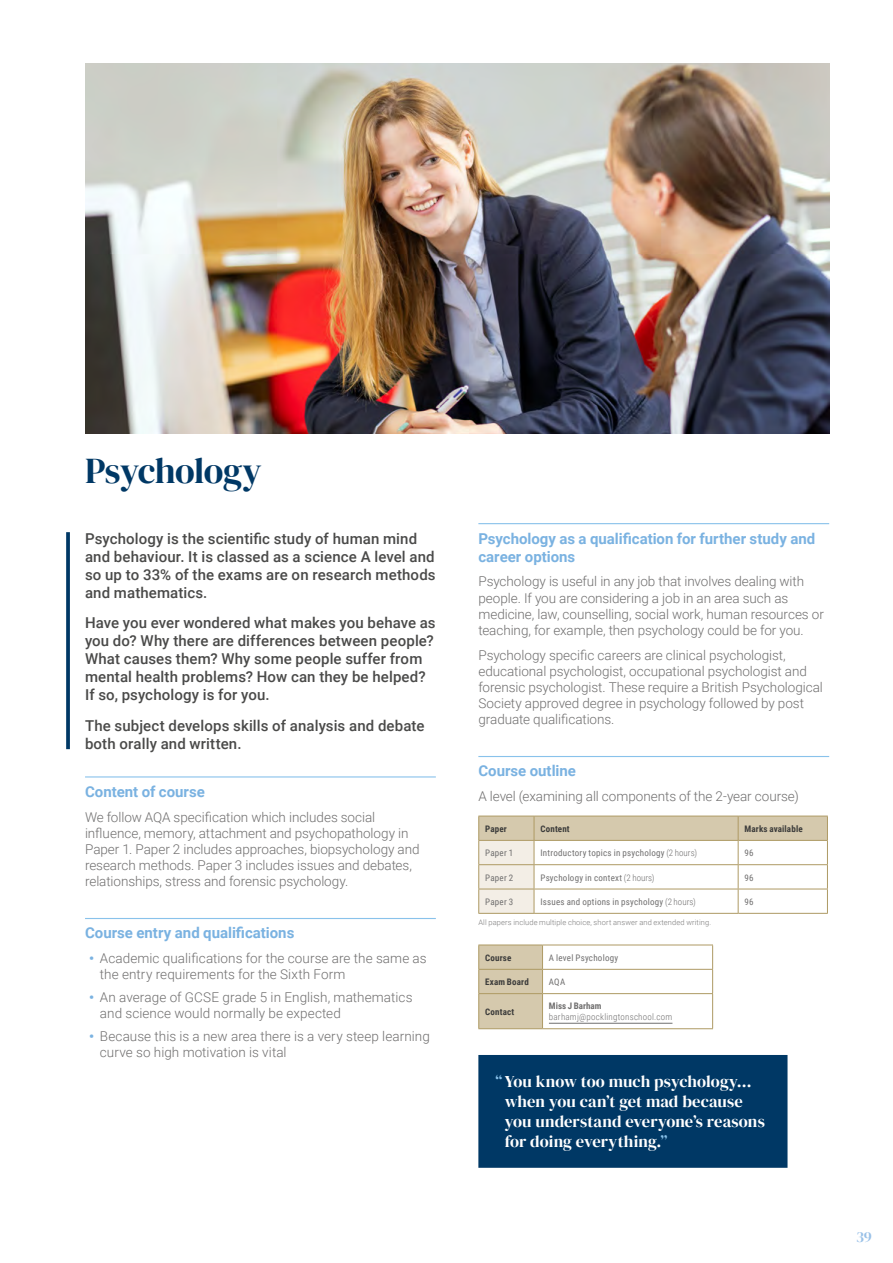
<style>
.page{position:relative;width:893px;height:1263px;background:#fff}
.page>*{position:absolute;margin:0;border:0;box-sizing:border-box;transform-origin:0 0}
.t1{font:36px "DM Serif Display";letter-spacing:-.015em;color:#003865}
.t2{font:16.5px/19.8px "DM Serif Display";color:#fff}
.t3{font:500 15px/18px "Roboto";letter-spacing:.01em;color:#4a4a49}
.t4{font:700 15px/18px "Roboto";color:#7ab2e1}
.t5{font:15px "DM Serif Display";color:#99c1e8}
.t6{font:300 13.5px/16.2px "Roboto";letter-spacing:-.005em;color:#706f6f}
.t7{font:9px "Roboto Condensed";letter-spacing:.025em;color:#706f6f}
.t8{font:700 9px "Roboto Condensed";letter-spacing:.02em;color:#3c3c3b}
.t9{font:300 9px "Roboto Condensed";letter-spacing:.025em;color:#706f6f}
.t10{font:700 9px "Roboto Condensed";letter-spacing:.005em;color:#706f6f}
.t11{font:300 7.5px "Roboto";letter-spacing:.015em;color:#7c7b7b}
.s1{font-weight:900;color:#7ab2e1}
.s2{font-weight:300}
.s3{color:#89c2eb}
</style>
<div class="page">
<svg style="left:66px;top:532px;width:4px;height:217px"></svg>
<hr style="left:85px;top:776px;width:351px;height:1px;background:#89c2eb">
<hr style="left:85px;top:918px;width:351px;height:1px;background:#89c2eb">
<hr style="left:478px;top:523px;width:351px;height:1px;background:#89c2eb">
<hr style="left:478px;top:756px;width:351px;height:1px;background:#89c2eb">
<hr style="left:534px;top:913px;width:204px;height:1px;background:#ae9a64">
<hr style="left:738px;top:913px;width:90px;height:1px;background:#ae9a64">
<svg style="left:478px;top:816px;width:350px;height:97px"></svg>
<hr style="left:478px;top:913px;width:56px;height:1px;background:#ae9a64">
<hr style="left:543px;top:969px;width:170px;height:1px;background:#ae9a64">
<hr style="left:543px;top:993px;width:170px;height:1px;background:#ae9a64">
<hr style="left:543px;top:945px;width:170px;height:1px;background:#ae9a64">
<svg style="left:712px;top:945px;width:1px;height:48px"></svg>
<hr style="left:712px;top:994px;width:1px;height:34px;background:#ae9a64">
<hr style="left:543px;top:1028px;width:170px;height:1px;background:#ae9a64">
<svg style="left:478px;top:945px;width:65px;height:83px;background:#d3c6a9"></svg>
<hr style="left:478px;top:994px;width:1px;height:34px;background:#ae9a64">
<hr style="left:542px;top:994px;width:1px;height:34px;background:#ae9a64">
<hr style="left:478px;top:1028px;width:65px;height:1px;background:#ae9a64">
<hr style="left:549px;top:1023px;width:123px;height:1px;background:#706f6f">
<img style="left:85px;top:64px;width:744px;height:369px">
<div style="left:478px;top:1055px;width:309px;height:113px;background:#003865"></div>
<h1 class="t1" style="left:85px;top:450px;width:178px">Psychology</h1>
<p class="t3" style="left:85px;top:529px;width:352px">Psychology is the scientific study of human mind and behaviour. It is classed as a science A level and so up to 33% of the exams are on research methods and mathematics.</p>
<p class="t3" style="left:85px;top:613px;width:352px">Have you ever wondered what makes you behave as you do? Why there are differences between people?<br>What causes them? Why some people suffer from mental health problems? How can they be helped?<br>If so, psychology is for you.</p>
<p class="t3" style="left:85px;top:716px;width:341px">The subject develops skills of analysis and debate both orally and written.</p>
<p class="t4" style="left:85px;top:782px;width:121px">Content of course</p>
<p class="t6" style="left:85px;top:808px;width:336px">We follow AQA specification which includes social influence, memory, attachment and psychopathology in Paper 1. Paper 2 includes approaches, biopsychology and research methods. Paper 3 includes issues and debates, relationships, stress and forensic psychology.</p>
<p class="t4" style="left:85px;top:923px;width:211px">Course entry and qualifications</p>
<p class="t6" style="left:100px;top:950px;width:328px;text-indent:-11px"><span class="s1">•</span> Academic qualifications for the course are the same as the entry requirements for the Sixth Form</p>
<p class="t6" style="left:100px;top:988px;width:314px;text-indent:-11px"><span class="s1">•</span> An average of GCSE grade 5 in English, mathematics and science would normally be expected</p>
<p class="t6" style="left:100px;top:1027px;width:331px;text-indent:-11px"><span class="s1">•</span> Because this is a new area there is a very steep learning curve so high motivation is vital</p>
<p class="t4" style="left:478px;top:529px;width:338px">Psychology as a qualification for further study and career options</p>
<p class="t6" style="left:478px;top:573px;width:347px">Psychology is useful in any job that involves dealing with people. If you are considering a job in an area such as medicine, law, counselling, social work, human resources or teaching, for example, then psychology could be for you.</p>
<p class="t6" style="left:478px;top:646px;width:346px">Psychology specific careers are clinical psychologist, educational psychologist, occupational psychologist and forensic psychologist. These require a British Psychological Society approved degree in psychology followed by post graduate qualifications.</p>
<p class="t4" style="left:478px;top:762px;width:99px">Course outline</p>
<p class="t6" style="left:478px;top:788px;width:322px">A level (examining all components of the 2-year course)</p>
<p class="t8" style="left:485px;top:822px;width:23px">Paper</p>
<p class="t8" style="left:540px;top:822px;width:31px">Content</p>
<p class="t8" style="left:744px;top:822px;width:60px">Marks available</p>
<p class="t7" style="left:485px;top:847px;width:30px">Paper 1</p>
<p class="t7" style="left:540px;top:847px;width:158px">Introductory topics in psychology <span class="s2">(2 hours)</span></p>
<p class="t7" style="left:744px;top:847px;width:11px">96</p>
<p class="t7" style="left:485px;top:871px;width:30px">Paper 2</p>
<p class="t7" style="left:540px;top:871px;width:116px">Psychology in context <span class="s2">(2 hours)</span></p>
<p class="t7" style="left:744px;top:871px;width:11px">96</p>
<p class="t7" style="left:485px;top:895px;width:30px">Paper 3</p>
<p class="t7" style="left:540px;top:895px;width:157px">Issues and options in psychology <span class="s2">(2 hours)</span></p>
<p class="t7" style="left:744px;top:895px;width:11px">96</p>
<p class="t11" style="left:478px;top:917px;width:234px">All papers include multiple choice, short answer and extended writing.</p>
<p class="t8" style="left:485px;top:951px;width:28px">Course</p>
<p class="t7" style="left:549px;top:951px;width:71px">A level Psychology</p>
<p class="t8" style="left:485px;top:975px;width:45px">Exam Board</p>
<p class="t7" style="left:549px;top:975px;width:18px">AQA</p>
<p class="t8" style="left:485px;top:1005px;width:31px">Contact</p>
<p class="t10" style="left:549px;top:1000px;width:54px">Miss J Barham</p>
<p class="t9" style="left:549px;top:1011px;width:125px">barhamj@pocklingtonschool.com</p>
<p class="t2" style="left:505px;top:1072px;width:262px;text-indent:-9px"><span class="s3">“</span>You know too much psychology… when you can’t get mad because you understand everyone’s reasons for doing everything.<span class="s3">”</span></p>
<p class="t5" style="left:856px;top:1228px;width:17px">39</p>
</div>
